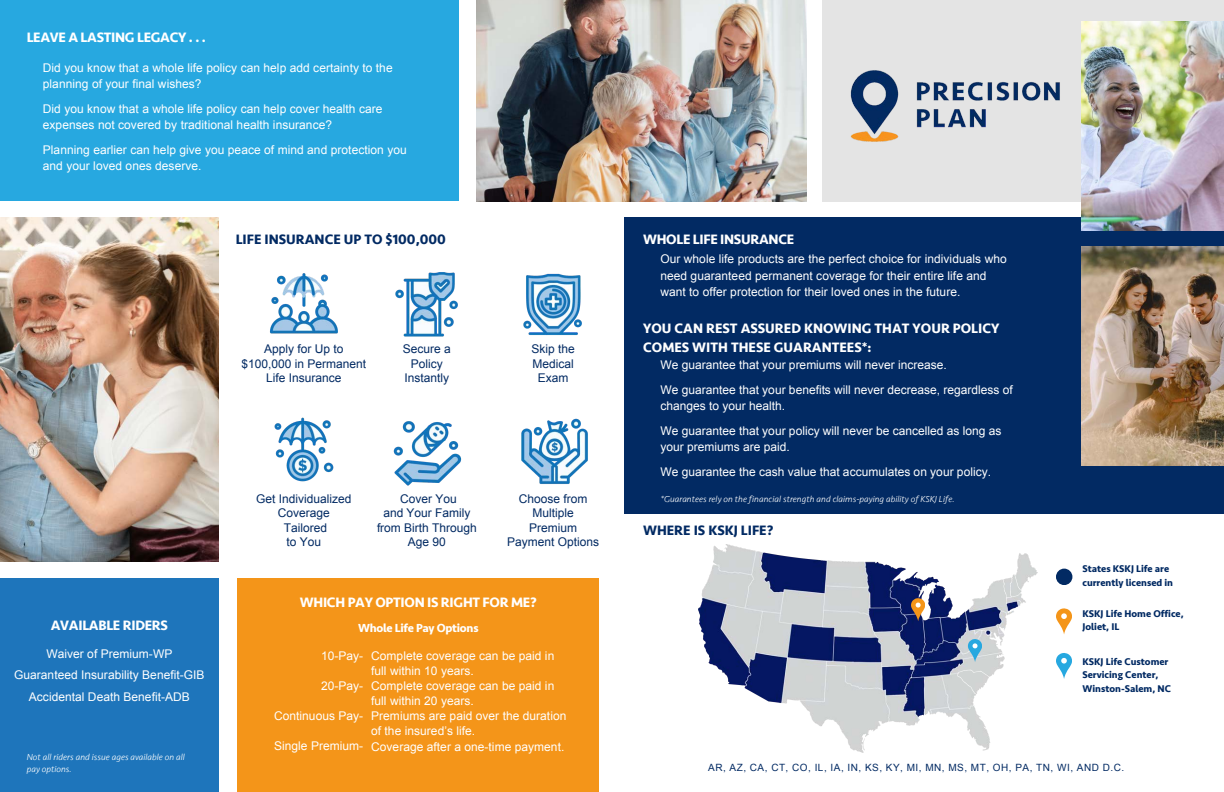
<style>
.page{position:relative;width:1224px;height:792px;background:#fff}
.page>*{position:absolute;margin:0;border:0;box-sizing:border-box;transform-origin:0 0}
.t1{font:700 14px "Seravek";letter-spacing:-.02em;color:#fff}
.t2{font:700 14px/18.8px "Seravek";color:#fff}
.t3{font:700 14px "Seravek";color:#022a63}
.t4{font:12px/16.5px "Arial";letter-spacing:.005em;color:#fff}
.t5{font:12px/14.2px "Arial";color:#022a63;text-align:center}
.t6{font:700 12px "Seravek";letter-spacing:-.02em;color:#fff}
.t7{font:700 10px/13.5px "Seravek";color:#022a63}
.t8{font:10px "Arial";letter-spacing:.05em;color:#022a63}
.t9{font:italic 300 9px/12px "Seravek";letter-spacing:.005em;color:#fff}
</style>
<div class="page">
<div style="left:822px;top:0;width:402px;height:201px;background:#e4e4e4"></div>
<div style="left:625px;top:217px;width:599px;height:296px;background:#022a63"></div>
<div style="left:0;top:0;width:459px;height:201px;background:#27a8e0"></div>
<img style="left:477px;top:0;width:329px;height:201px">
<img style="left:0;top:217px;width:219px;height:344px">
<div style="left:0;top:578px;width:219px;height:214px;background:#1e75bb"></div>
<img style="left:1081px;top:247px;width:143px;height:219px">
<img style="left:1081px;top:21px;width:143px;height:210px">
<div style="left:237px;top:578px;width:362px;height:214px;background:#f49519"></div>
<img style="left:850px;top:70px;width:210px;height:72px">
<div style="left:1056px;top:569px;width:16px;height:16px;background:#022a63;border-radius:50%"></div>
<svg style="left:1056px;top:608px;width:16px;height:26px"></svg>
<img style="left:699px;top:544px;width:338px;height:209px">
<svg style="left:911px;top:598px;width:14px;height:23px"></svg>
<svg style="left:968px;top:639px;width:14px;height:23px"></svg>
<svg style="left:1056px;top:653px;width:16px;height:26px"></svg>
<img style="left:395px;top:272px;width:63px;height:65px">
<img style="left:393px;top:421px;width:69px;height:65px">
<img style="left:270px;top:273px;width:68px;height:61px">
<img style="left:274px;top:417px;width:60px;height:65px">
<img style="left:523px;top:273px;width:59px;height:63px">
<img style="left:521px;top:418px;width:67px;height:66px">
<p class="t1" style="left:27px;top:29px;width:181px">LEAVE A LASTING LEGACY . . .</p>
<h3 class="t4" style="left:43px;top:59px;width:351px">Did you know that a whole life policy can help add certainty to the planning of your final wishes?</h3>
<p class="t4" style="left:43px;top:100px;width:341px">Did you know that a whole life policy can help cover health care expenses not covered by traditional health insurance?</p>
<h3 class="t4" style="left:43px;top:141px;width:365px">Planning earlier can help give you peace of mind and protection you and your loved ones deserve.</h3>
<h3 class="t3" style="left:236px;top:231px;width:212px">LIFE INSURANCE UP TO $100,000</h3>
<p class="t1" style="left:643px;top:231px;width:153px">WHOLE LIFE INSURANCE</p>
<p class="t4" style="left:660px;top:251px;width:348px">Our whole life products are the perfect choice for individuals who need guaranteed permanent coverage for their entire life and want to offer protection for their loved ones in the future.</p>
<h3 class="t5" style="left:242px;top:342px;width:126px">Apply for Up to $100,000 in Permanent<br>Life Insurance</h3>
<h1 class="t5" style="left:403px;top:342px;width:49px">Secure a<br>Policy<br>Instantly</h1>
<p class="t5" style="left:532px;top:342px;width:45px">Skip the<br>Medical<br>Exam</p>
<h3 class="t1" style="left:51px;top:617px;width:119px">AVAILABLE RIDERS</h3>
<p class="t4" style="left:14px;top:643px;width:192px;line-height:21.8px;text-align:center">Waiver of Premium-WP<br>Guaranteed Insurability Benefit-GIB<br>Accidental Death Benefit-ADB</p>
<p class="t9" style="left:27px;top:752px;width:160px">Not all riders and issue ages available on all pay options.</p>
<h3 class="t5" style="left:256px;top:492px;width:97px">Get Individualized<br>Coverage<br>Tailored<br>to You</h3>
<h3 class="t5" style="left:377px;top:492px;width:101px">Cover You<br>and Your Family from Birth Through<br>Age 90</h3>
<h1 class="t5" style="left:507px;top:492px;width:93px">Choose from<br>Multiple<br>Premium<br>Payment Options</h1>
<p class="t1" style="left:300px;top:595px;width:238px">WHICH PAY OPTION IS RIGHT FOR ME?</p>
<h1 class="t6" style="left:358px;top:621px;width:122px">Whole Life Pay Options</h1>
<p class="t4" style="left:321px;top:647px;width:44px">10-Pay-</p>
<p class="t4" style="left:321px;top:677px;width:44px">20-Pay-</p>
<h2 class="t4" style="left:274px;top:707px;width:91px">Continuous Pay-</h2>
<h3 class="t4" style="left:274px;top:737px;width:91px">Single Premium-</h3>
<h3 class="t4" style="left:371px;top:648px;width:197px;line-height:15px">Complete coverage can be paid in full within 10 years.<br>Complete coverage can be paid in full within 20 years.<br>Premiums are paid over the duration of the insured’s life.</h3>
<h3 class="t4" style="left:371px;top:739px;width:195px">Coverage after a one-time payment.</h3>
<h3 class="t2" style="left:643px;top:320px;width:358px">YOU CAN REST ASSURED KNOWING THAT YOUR POLICY<br>COMES WITH THESE GUARANTEES*:</h3>
<p class="t4" style="left:660px;top:357px;width:288px">We guarantee that your premiums will never increase.</p>
<h3 class="t4" style="left:660px;top:381px;width:354px">We guarantee that your benefits will never decrease, regardless of changes to your health.</h3>
<p class="t4" style="left:660px;top:422px;width:343px">We guarantee that your policy will never be cancelled as long as your premiums are paid.</p>
<h3 class="t4" style="left:660px;top:463px;width:332px">We guarantee the cash value that accumulates on your policy.</h3>
<h1 class="t9" style="left:660px;top:494px;width:296px">*Guarantees rely on the financial strength and claims-paying ability of KSKJ Life.</h1>
<h1 class="t3" style="left:643px;top:522px;width:132px">WHERE IS KSKJ LIFE?</h1>
<p class="t7" style="left:1083px;top:562px;width:92px">States KSKJ Life are currently licensed in</p>
<p class="t7" style="left:1083px;top:607px;width:103px">KSKJ Life Home Office,<br>Joliet, IL</p>
<p class="t7" style="left:1083px;top:655px;width:90px">KSKJ Life Customer<br>Servicing Center,<br>Winston-Salem, NC</p>
<h5 class="t8" style="left:708px;top:762px;width:417px">AR, AZ, CA, CT, CO, IL, IA, IN, KS, KY, MI, MN, MS, MT, OH, PA, TN, WI, AND D.C.</h5>
</div>
